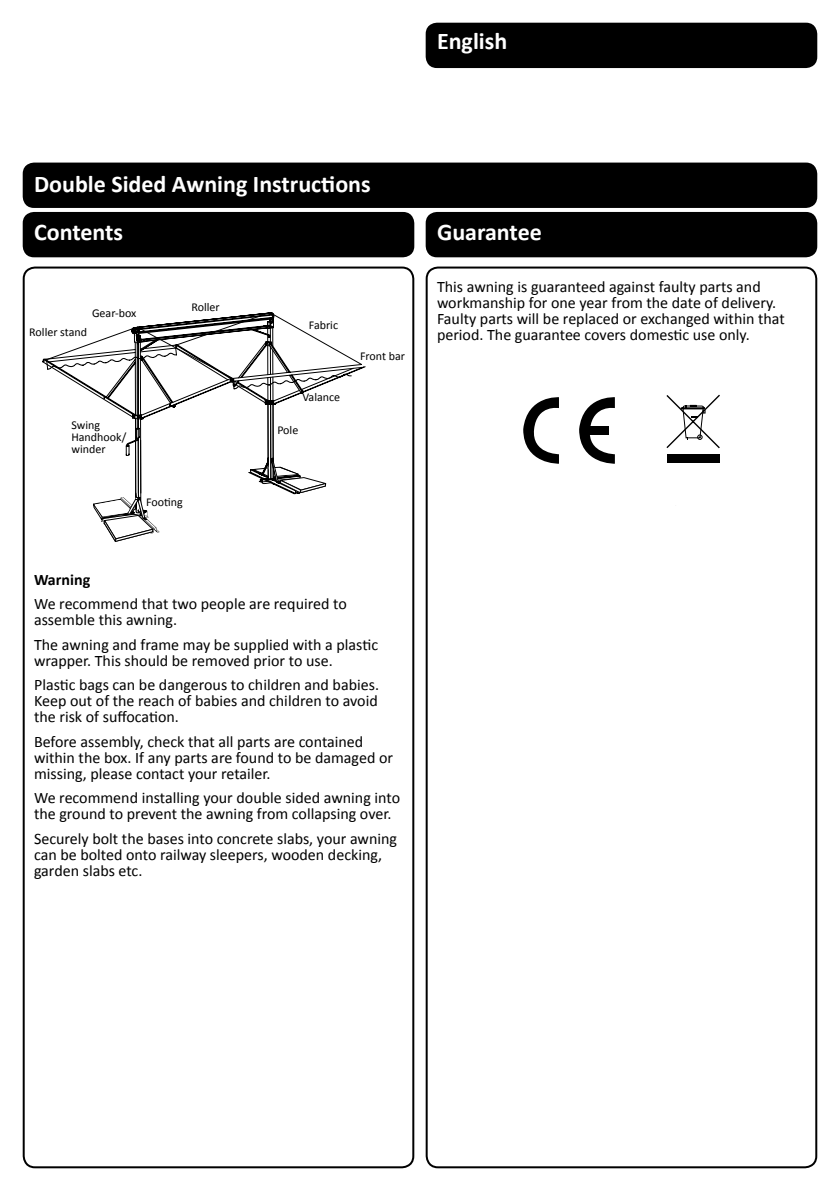
<style>
.page{position:relative;width:840px;height:1191px;background:#fff}
.page>*{position:absolute;margin:0;border:0;box-sizing:border-box;transform-origin:0 0}
.t1{font:700 24px/47.6px "Calibri";color:#fff}
.t2{font:16px/16px "Calibri";color:#000}
.t3{font:700 16px "Calibri";color:#000}
.t4{font:12px/12px "Calibri";color:#000}
</style>
<div class="page">
<div style="left:23px;top:212px;width:391px;height:45px;background:#000;border-radius:11px"></div>
<div style="left:425px;top:212px;width:391px;height:45px;background:#000;border-radius:11px"></div>
<div style="left:23px;top:163px;width:793px;height:45px;background:#000;border-radius:11px"></div>
<div style="left:23px;top:266px;width:391px;height:902px;border:2px solid #000;border-radius:11px"></div>
<div style="left:425px;top:266px;width:391px;height:902px;border:2px solid #000;border-radius:11px"></div>
<div style="left:425px;top:23px;width:391px;height:45px;background:#000;border-radius:11px"></div>
<svg style="left:666px;top:395px;width:54px;height:54px"></svg>
<div style="left:666px;top:455px;width:53px;height:8px;background:#000"></div>
<svg style="left:523px;top:397px;width:35px;height:67px"></svg>
<svg style="left:579px;top:397px;width:35px;height:67px"></svg>
<div style="left:582px;top:426px;width:27px;height:9px;background:#000"></div>
<svg style="left:43px;top:312px;width:319px;height:230px"></svg>
<h1 class="t1" style="left:437px;top:17px;width:72px">English</h1>
<h1 class="t1" style="left:34px;top:160px;width:338px">Double Sided Awning Instructions<br>Contents</h1>
<p class="t4" style="left:92px;top:307px;width:46px">Gear-box</p>
<p class="t4" style="left:29px;top:326px;width:59px">Roller stand</p>
<p class="t4" style="left:191px;top:301px;width:30px">Roller</p>
<p class="t4" style="left:71px;top:419px;width:56px">Swing<br>Handhook/ winder</p>
<p class="t4" style="left:146px;top:496px;width:38px">Footing</p>
<p class="t4" style="left:309px;top:319px;width:31px">Fabric</p>
<p class="t4" style="left:302px;top:391px;width:39px">Valance</p>
<p class="t4" style="left:277px;top:424px;width:23px">Pole</p>
<p class="t4" style="left:360px;top:350px;width:46px">Front bar</p>
<p class="t3" style="left:34px;top:569px;width:58px">Warning</p>
<p class="t2" style="left:34px;top:596px;width:314px">We recommend that two people are required to assemble this awning.</p>
<p class="t2" style="left:34px;top:636px;width:345px">The awning and frame may be supplied with a plastic wrapper. This should be removed prior to use.</p>
<p class="t2" style="left:34px;top:677px;width:346px;text-align:justify">Plastic bags can be dangerous to children and babies.<br>Keep out of the reach of babies and children to avoid the risk of suffocation.</p>
<p class="t2" style="left:34px;top:733px;width:360px">Before assembly, check that all parts are contained within the box. If any parts are found to be damaged or missing, please contact your retailer.</p>
<p class="t2" style="left:34px;top:790px;width:367px">We recommend installing your double sided awning into the ground to prevent the awning from collapsing over.</p>
<p class="t2" style="left:34px;top:830px;width:364px">Securely bolt the bases into concrete slabs, your awning can be bolted onto railway sleepers, wooden decking, garden slabs etc.</p>
<h1 class="t1" style="left:437px;top:208px;width:106px">Guarantee</h1>
<p class="t2" style="left:437px;top:278px;width:349px">This awning is guaranteed against faulty parts and workmanship for one year from the date of delivery.<br>Faulty parts will be replaced or exchanged within that period. The guarantee covers domestic use only.</p>
</div>
